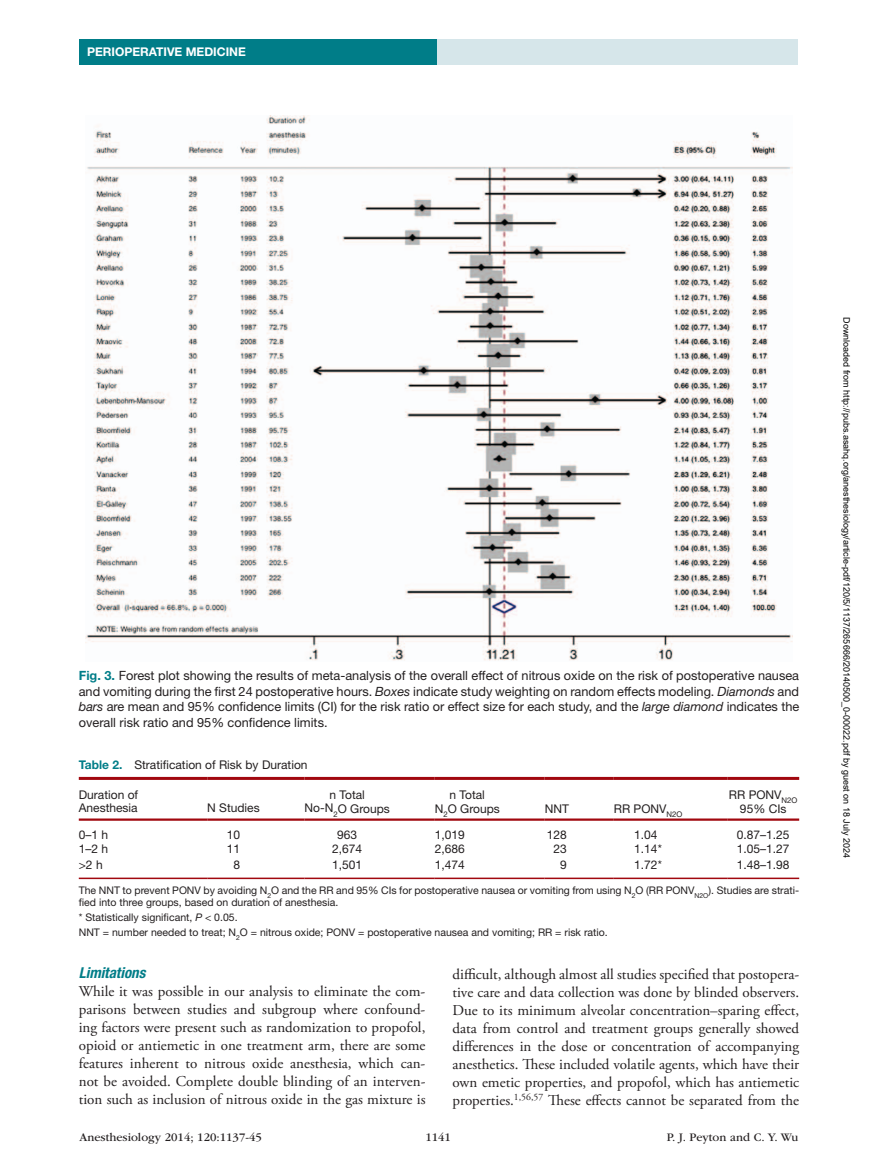
<style>
.page{position:relative;width:878px;height:1175px;background:#fff}
.page>*{position:absolute;margin:0;border:0;box-sizing:border-box;transform-origin:0 0}
.t1{font:15px/18px "Adobe Garamond Pro";color:#231f20;text-align:justify}
.t2{font:italic 700 condensed 15px "Helvetica Neue LT Std";color:#007d88}
.t3{font:12.75px/15.8px "Helvetica Neue LT Std";color:#231f20;text-align:justify}
.t4{font:12px/13.5px "Helvetica Neue LT Std";color:#231f20;text-align:center}
.t5{font:12px "ITC Garamond Std";color:#231f20}
.t6{font:700 12px "Helvetica Neue LT Std";color:#fff}
.t7{font:10.5px/12px "Helvetica Neue LT Std";color:#231f20}
.t8{font:9px "Arial";color:#000}
.s1{font-weight:700;color:#007d88}
.s2{font-style:italic}
</style>
<div class="page">
<div style="left:432px;top:39px;width:365px;height:26px;background:#d6e6ea"></div>
<div style="left:79px;top:39px;width:357px;height:25px;background:#007d88"></div>
<img style="left:85px;top:116px;width:707px;height:545px">
<hr style="left:79px;top:777px;width:128px;height:3px;background:#a1080f">
<hr style="left:207px;top:777px;width:97px;height:3px;background:#a1080f">
<hr style="left:304px;top:777px;width:131px;height:3px;background:#a1080f">
<hr style="left:435px;top:777px;width:109px;height:3px;background:#a1080f">
<hr style="left:544px;top:777px;width:69px;height:3px;background:#a1080f">
<hr style="left:613px;top:777px;width:114px;height:3px;background:#a1080f">
<hr style="left:727px;top:777px;width:72px;height:3px;background:#a1080f">
<hr style="left:79px;top:818px;width:128px;height:2px;background:#a1080f">
<hr style="left:207px;top:818px;width:97px;height:2px;background:#a1080f">
<hr style="left:304px;top:818px;width:131px;height:2px;background:#a1080f">
<hr style="left:435px;top:818px;width:109px;height:2px;background:#a1080f">
<hr style="left:544px;top:818px;width:69px;height:2px;background:#a1080f">
<hr style="left:613px;top:818px;width:114px;height:2px;background:#a1080f">
<hr style="left:727px;top:818px;width:72px;height:2px;background:#a1080f">
<hr style="left:79px;top:877px;width:128px;height:2px;background:#a1080f">
<hr style="left:207px;top:877px;width:97px;height:2px;background:#a1080f">
<hr style="left:304px;top:877px;width:131px;height:2px;background:#a1080f">
<hr style="left:435px;top:877px;width:109px;height:2px;background:#a1080f">
<hr style="left:544px;top:877px;width:69px;height:2px;background:#a1080f">
<hr style="left:613px;top:877px;width:114px;height:2px;background:#a1080f">
<hr style="left:727px;top:877px;width:72px;height:2px;background:#a1080f">
<p class="t6" style="left:87px;top:44px;width:160px">PERIOPERATIVE MEDICINE</p>
<p class="t3" style="left:79px;top:667px;width:722px"><span class="s1">Fig. 3.</span> Forest plot showing the results of meta-analysis of the overall effect of nitrous oxide on the risk of postoperative nausea and vomiting during the first 24 postoperative hours. <span class="s2">Boxes</span> indicate study weighting on random effects modeling. <span class="s2">Diamonds</span> and <span class="s2">bars</span> are mean and 95% confidence limits (CI) for the risk ratio or effect size for each study, and the <span class="s2">large diamond</span> indicates the overall risk ratio and 95% confidence limits.</p>
<p class="t4" style="left:79px;top:757px;width:230px"><span class="s1">Table 2.</span> Stratification of Risk by Duration</p>
<p class="t4" style="left:79px;top:787px;width:61px;text-align:left">Duration of<br>Anesthesia</p>
<p class="t4" style="left:729px;top:787px;width:70px">RR PONV<sub>N2O<br></sub>95% CIs</p>
<p class="t4" style="left:304px;top:787px;width:87px">n Total<br>No-N<sub>2</sub>O Groups</p>
<p class="t4" style="left:435px;top:787px;width:67px">n Total<br>N<sub>2</sub>O Groups</p>
<p class="t4" style="left:207px;top:801px;width:54px">N Studies</p>
<p class="t4" style="left:544px;top:801px;width:26px">NNT</p>
<p class="t4" style="left:613px;top:801px;width:70px">RR PONV<sub>N2O</sub></p>
<p class="t4" style="left:79px;top:827px;width:31px">0–1 h</p>
<p class="t4" style="left:227px;top:827px;width:15px">10</p>
<p class="t4" style="left:337px;top:827px;width:22px">963</p>
<p class="t4" style="left:435px;top:827px;width:32px">1,019</p>
<p class="t4" style="left:546px;top:827px;width:22px">128</p>
<p class="t4" style="left:634px;top:827px;width:25px">1.04</p>
<p class="t4" style="left:736px;top:827px;width:54px">0.87–1.25</p>
<p class="t4" style="left:79px;top:842px;width:31px">1–2 h</p>
<p class="t4" style="left:227px;top:842px;width:15px">11</p>
<p class="t4" style="left:332px;top:842px;width:32px">2,674</p>
<p class="t4" style="left:435px;top:842px;width:32px">2,686</p>
<p class="t4" style="left:553px;top:842px;width:15px">23</p>
<p class="t4" style="left:634px;top:842px;width:29px">1.14*</p>
<p class="t4" style="left:736px;top:842px;width:54px">1.05–1.27</p>
<p class="t4" style="left:79px;top:858px;width:25px">&gt;2 h</p>
<p class="t4" style="left:233px;top:858px;width:8px">8</p>
<p class="t4" style="left:332px;top:858px;width:32px">1,501</p>
<p class="t4" style="left:435px;top:858px;width:32px">1,474</p>
<p class="t4" style="left:560px;top:858px;width:8px">9</p>
<p class="t4" style="left:634px;top:858px;width:29px">1.72*</p>
<p class="t4" style="left:736px;top:858px;width:54px">1.48–1.98</p>
<p class="t7" style="left:79px;top:884px;width:721px">The NNT to prevent PONV by avoiding N<sub>2</sub>O and the RR and 95% CIs for postoperative nausea or vomiting from using N<sub>2</sub>O (RR PONV<sub>N2O</sub>). Studies are strati&shy;fied into three groups, based on duration of anesthesia.</p>
<p class="t7" style="left:79px;top:909px;width:530px;line-height:15px">* Statistically significant, <span class="s2">P</span> &lt; 0.05.<br>NNT = number needed to treat; N<sub>2</sub>O = nitrous oxide; PONV = postoperative nausea and vomiting; RR = risk ratio.</p>
<p class="t2" style="left:79px;top:964px;width:68px">Limitations</p>
<p class="t1" style="left:79px;top:983px;width:348px">While it was possible in our analysis to eliminate the com&shy;parisons between studies and subgroup where confound&shy;ing factors were present such as randomization to propofol, opioid or antiemetic in one treatment arm, there are some features inherent to nitrous oxide anesthesia, which can&shy;not be avoided. Complete double blinding of an interven&shy;tion such as inclusion of nitrous oxide in the gas mixture is</p>
<p class="t1" style="left:452px;top:965px;width:348px">difficult, although almost all studies specified that postopera&shy;tive care and data collection was done by blinded observers.<br>Due to its minimum alveolar concentration–sparing effect, data from control and treatment groups generally showed differences in the dose or concentration of accompanying anesthetics. These included volatile agents, which have their own emetic properties, and propofol, which has antiemetic properties.<sup>1,56,57</sup> These effects cannot be separated from the</p>
<p class="t5" style="left:80px;top:1130px;width:184px">Anesthesiology 2014; 120:1137-45</p>
<p class="t5" style="left:425px;top:1130px;width:27px">1141</p>
<p class="t5" style="left:666px;top:1130px;width:133px">P. J. Peyton and C. Y. Wu</p>
<p class="t8" style="left:850px;top:317px;width:542px;rotate:90deg">Downloaded from http://pubs.asahq.org/anesthesiology/article-pdf/120/5/1137/265666/20140500_0-00022.pdf by guest on 18 July 2024</p>
</div>
